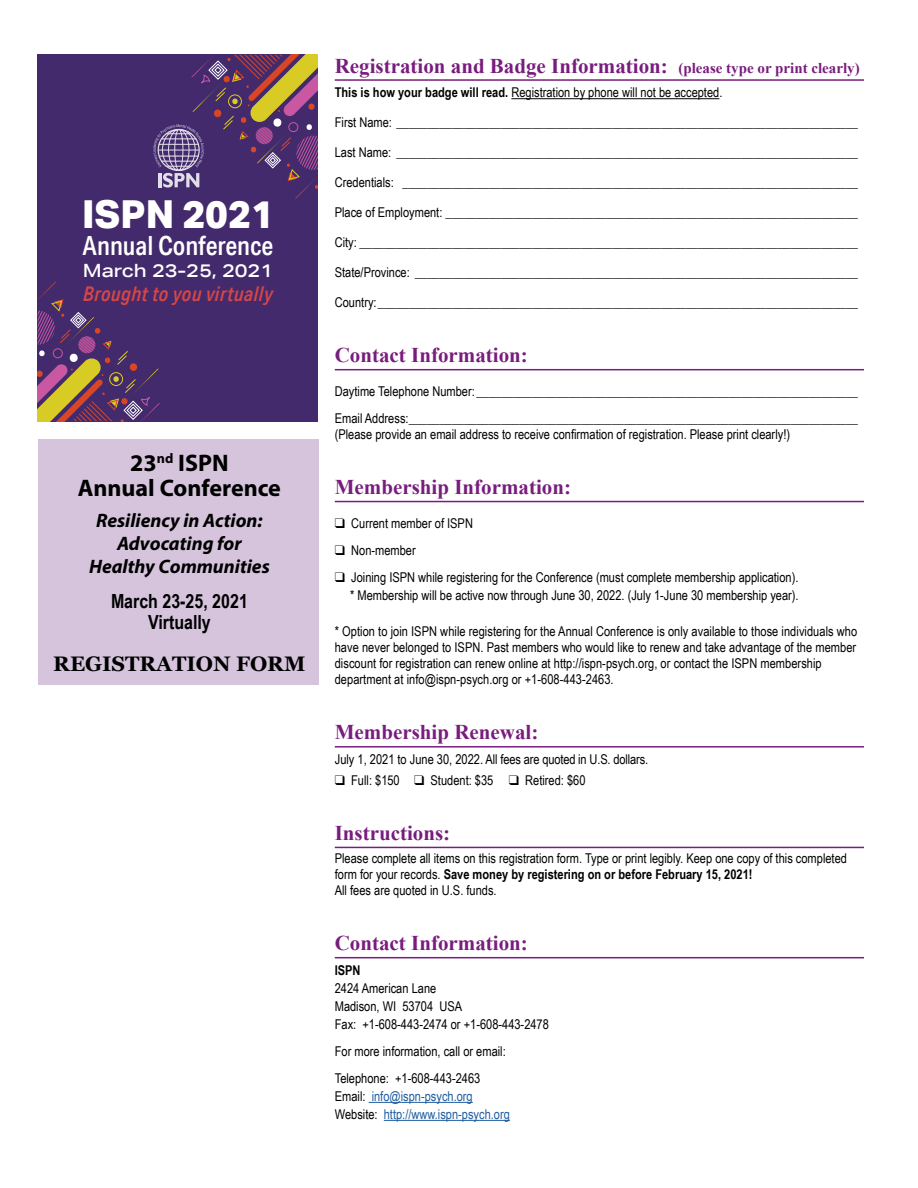
<style>
.page{position:relative;width:918px;height:1188px;background:#fff}
.page>*{position:absolute;margin:0;border:0;box-sizing:border-box;transform-origin:0 0}
.t1{font:800 38.55px "Aktiv Grotesk";color:#fff}
.t2{font:500 26.4px "Aktiv Grotesk Cd";color:#fff}
.t3{font:700 24px/25.5px "Myriad Pro";color:#000;text-align:center}
.t4{font:700 21px "Times New Roman";color:#781c7d}
.t5{font:700 21px "Georgia";color:#000}
.t6{font:italic 500 20.25px "Aktiv Grotesk Cd";letter-spacing:.02em;color:#d64646}
.t7{font:italic 700 19.5px/23.4px "Myriad Pro";color:#000;text-align:center}
.t8{font:700 19.5px/21px "Arial Narrow";color:#000;text-align:center}
.t9{font:500 18.3px "Aktiv Grotesk Ex";color:#fff}
.t10{font:13.5px/16.2px "Arial Narrow";color:#000}
.t11{font:13.5px/18px "Arial Narrow";color:#205d9e}
.t12{font:700 13.5px "Arial Narrow";color:#000}
.s1{font-size:15px}
.s2{font-weight:700}
.s3{color:#000}
</style>
<div class="page">
<hr style="left:335px;top:79px;width:529px;height:2px;background:#781c7d">
<hr style="left:511px;top:98px;width:208px;height:1px;background:#000">
<hr style="left:335px;top:369px;width:529px;height:1px;background:#781c7d">
<hr style="left:335px;top:501px;width:529px;height:1px;background:#781c7d">
<hr style="left:335px;top:746px;width:529px;height:2px;background:#781c7d">
<hr style="left:335px;top:847px;width:529px;height:1px;background:#781c7d">
<hr style="left:335px;top:957px;width:529px;height:1px;background:#781c7d">
<hr style="left:369px;top:1102px;width:104px;height:1px;background:#205d9e">
<hr style="left:384px;top:1120px;width:126px;height:1px;background:#205d9e">
<div style="left:38px;top:439px;width:281px;height:246px;background:#d5c4dc"></div>
<div style="left:38px;top:54px;width:280px;height:367px;background:#432a6c"></div>
<svg style="left:38px;top:282px;width:122px;height:139px"></svg>
<svg style="left:153px;top:55px;width:165px;height:144px"></svg>
<h1 class="t1" style="left:82px;top:192px;width:193px">ISPN 2021</h1>
<h2 class="t2" style="left:83px;top:230px;width:192px">Annual Conference</h2>
<h3 class="t9" style="left:83px;top:259px;width:192px">March 23-25, 2021</h3>
<h3 class="t6" style="left:83px;top:282px;width:191px">Brought to you virtually</h3>
<h3 class="t3" style="left:78px;top:449px;width:205px">23<sup>nd</sup> ISPN<br>Annual Conference</h3>
<h3 class="t7" style="left:89px;top:508px;width:182px">Resiliency in Action:<br>Advocating for<br>Healthy Communities</h3>
<h3 class="t8" style="left:111px;top:590px;width:138px">March 23-25, 2021<br>Virtually</h3>
<h3 class="t5" style="left:53px;top:648px;width:254px">REGISTRATION FORM</h3>
<h3 class="t4" style="left:335px;top:51px;width:526px">Registration and Badge Information: <span class="s1">(please type or print clearly)</span></h3>
<p class="t10" style="left:335px;top:84px;width:389px"><span class="s2">This is how your badge will read.</span> Registration by phone will not be accepted.</p>
<p class="t10" style="left:335px;top:114px;width:525px">First Name: ___________________________________________________________________________</p>
<p class="t10" style="left:335px;top:144px;width:525px">Last Name: ___________________________________________________________________________</p>
<p class="t10" style="left:335px;top:174px;width:525px">Credentials: __________________________________________________________________________</p>
<p class="t10" style="left:335px;top:204px;width:525px">Place of Employment: ___________________________________________________________________</p>
<p class="t10" style="left:335px;top:234px;width:525px">City: _________________________________________________________________________________</p>
<p class="t10" style="left:335px;top:264px;width:525px">State/Province: ________________________________________________________________________</p>
<p class="t10" style="left:335px;top:294px;width:525px">Country:______________________________________________________________________________</p>
<h3 class="t4" style="left:335px;top:341px;width:195px">Contact Information:</h3>
<p class="t10" style="left:335px;top:377px;width:525px;line-height:27px">Daytime Telephone Number:______________________________________________________________<br>Email Address:_________________________________________________________________________</p>
<p class="t10" style="left:335px;top:426px;width:457px">(Please provide an email address to receive confirmation of registration. Please print clearly!)</p>
<h3 class="t4" style="left:335px;top:472px;width:238px">Membership Information:</h3>
<p class="t10" style="left:335px;top:514px;width:140px">❑ Current member of ISPN</p>
<p class="t10" style="left:335px;top:541px;width:82px">❑ Non-member</p>
<p class="t10" style="left:335px;top:568px;width:465px;line-height:18px;text-align:right">❑ Joining ISPN while registering for the Conference (must complete membership application). * Membership will be active now through June 30, 2022. (July 1-June 30 membership year).</p>
<p class="t10" style="left:335px;top:622px;width:524px">* Option to join ISPN while registering for the Annual Conference is only available to those individuals who have never belonged to ISPN. Past members who would like to renew and take advantage of the member discount for registration can renew online at http://ispn-psych.org, or contact the ISPN membership department at info@ispn-psych.org or +1-608-443-2463.</p>
<h3 class="t4" style="left:335px;top:718px;width:205px">Membership Renewal:</h3>
<p class="t10" style="left:335px;top:751px;width:315px">July 1, 2021 to June 30, 2022. All fees are quoted in U.S. dollars.</p>
<p class="t10" style="left:335px;top:772px;width:252px">❑ Full: $150 ❑ Student: $35 ❑ Retired: $60</p>
<h3 class="t4" style="left:335px;top:818px;width:117px">Instructions:</h3>
<p class="t10" style="left:335px;top:850px;width:514px">Please complete all items on this registration form. Type or print legibly. Keep one copy of this completed form for your records. <span class="s2">Save money by registering on or before February 15, 2021!<br></span>All fees are quoted in U.S. funds.</p>
<h3 class="t4" style="left:335px;top:929px;width:195px">Contact Information:</h3>
<p class="t12" style="left:335px;top:960px;width:27px">ISPN</p>
<p class="t10" style="left:335px;top:979px;width:216px;line-height:18px">2424 American Lane<br>Madison, WI 53704 USA<br>Fax: +1-608-443-2474 or +1-608-443-2478</p>
<p class="t10" style="left:335px;top:1037px;width:173px;line-height:27px">For more information, call or email:<br>Telephone: +1-608-443-2463</p>
<p class="t11" style="left:335px;top:1087px;width:177px"><span class="s3">Email:</span> info@ispn-psych.org<br><span class="s3">Website:</span> http://www.ispn-psych.org</p>
</div>
